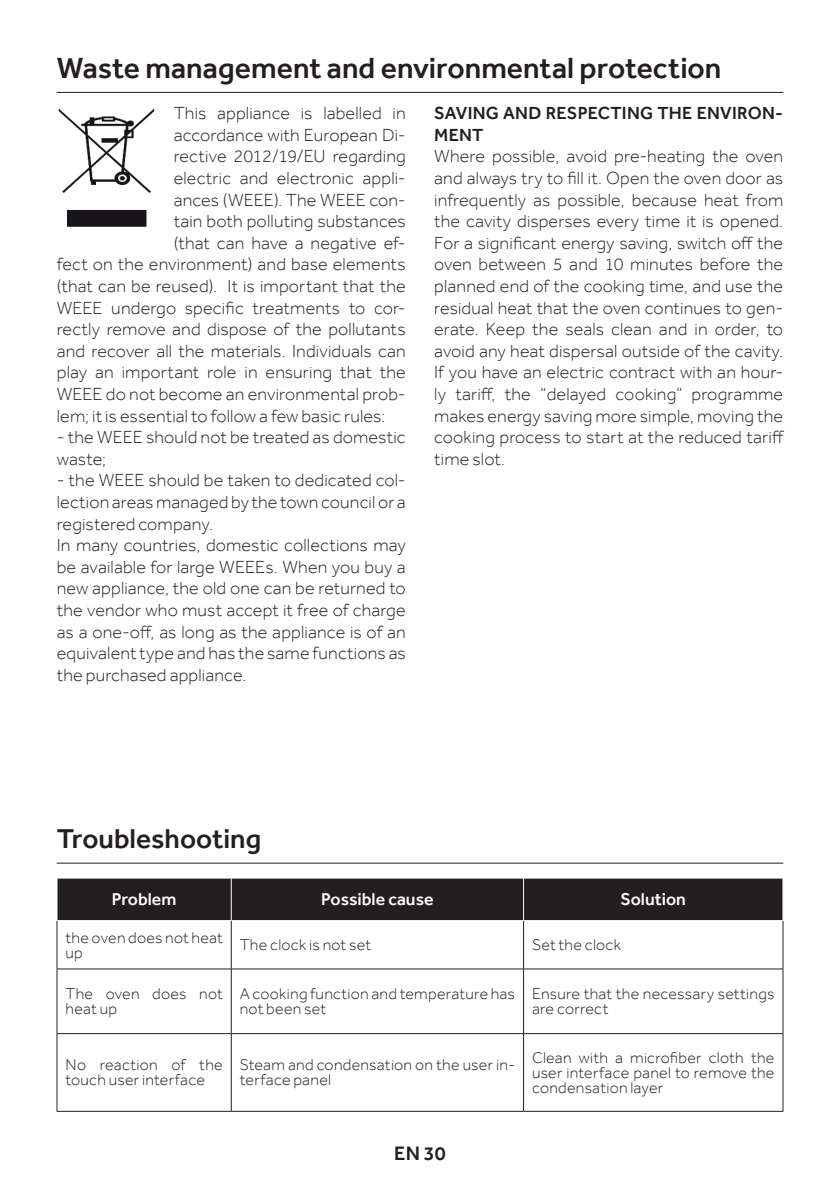
<style>
.page{position:relative;width:840px;height:1191px;background:#fff}
.page>*{position:absolute;margin:0;border:0;box-sizing:border-box;transform-origin:0 0}
.t1{font:500 30px "Effra";color:#231f20}
.t2{font:500 28px "Effra";color:#231f20}
.t3{font:500 20px "Effra";color:#231f20}
.t4{font:300 18px/21.6px "Effra";letter-spacing:.01em;color:#231f20}
.t5{font:500 18px/21.6px "Effra";letter-spacing:.01em;color:#231f20}
.t6{font:500 17.6px "Effra";color:#fff}
.t7{font:300 16px/15px "Effra";letter-spacing:.015em;color:#231f20}
</style>
<div class="page">
<hr style="left:57px;top:92px;width:725px;height:1px;background:#231f20">
<img style="left:58px;top:108px;width:97px;height:119px">
<hr style="left:57px;top:862px;width:725px;height:1px;background:#231f20">
<div style="left:58px;top:878px;width:724px;height:42px;background:#231f20"></div>
<hr style="left:231px;top:878px;width:1px;height:42px;background:#fff">
<hr style="left:523px;top:878px;width:1px;height:42px;background:#fff">
<hr style="left:57px;top:921px;width:1px;height:47px;background:#231f20">
<hr style="left:231px;top:921px;width:1px;height:47px;background:#231f20">
<hr style="left:523px;top:921px;width:1px;height:47px;background:#231f20">
<hr style="left:782px;top:921px;width:1px;height:47px;background:#231f20">
<hr style="left:57px;top:968px;width:174px;height:1px;background:#231f20">
<hr style="left:57px;top:969px;width:1px;height:64px;background:#231f20">
<hr style="left:231px;top:968px;width:292px;height:1px;background:#231f20">
<hr style="left:231px;top:969px;width:1px;height:64px;background:#231f20">
<hr style="left:523px;top:968px;width:259px;height:1px;background:#231f20">
<hr style="left:523px;top:969px;width:1px;height:64px;background:#231f20">
<hr style="left:782px;top:969px;width:1px;height:64px;background:#231f20">
<hr style="left:57px;top:1033px;width:174px;height:1px;background:#231f20">
<hr style="left:57px;top:1033px;width:1px;height:78px;background:#231f20">
<hr style="left:231px;top:1033px;width:292px;height:1px;background:#231f20">
<hr style="left:231px;top:1033px;width:1px;height:78px;background:#231f20">
<hr style="left:523px;top:1033px;width:259px;height:1px;background:#231f20">
<hr style="left:523px;top:1033px;width:1px;height:78px;background:#231f20">
<hr style="left:782px;top:1033px;width:1px;height:78px;background:#231f20">
<hr style="left:57px;top:1111px;width:174px;height:1px;background:#231f20">
<hr style="left:231px;top:1111px;width:292px;height:1px;background:#231f20">
<hr style="left:523px;top:1111px;width:259px;height:1px;background:#231f20">
<h1 class="t1" style="left:57px;top:50px;width:665px">Waste management and environmental protection</h1>
<p class="t4" style="left:173px;top:102px;width:233px">This appliance is labelled in</p>
<p class="t4" style="left:173px;top:124px;width:233px">accordance with European Di-</p>
<p class="t4" style="left:173px;top:145px;width:233px">rective 2012/19/EU regarding</p>
<p class="t4" style="left:173px;top:167px;width:233px">electric and electronic appli-</p>
<p class="t4" style="left:173px;top:188px;width:233px">ances (WEEE). The WEEE con-</p>
<p class="t4" style="left:173px;top:210px;width:233px">tain both polluting substances</p>
<p class="t4" style="left:173px;top:232px;width:233px">(that can have a negative ef-</p>
<p class="t4" style="left:57px;top:253px;width:350px">fect on the environment) and base elements</p>
<p class="t4" style="left:57px;top:275px;width:350px">(that can be reused). It is important that the</p>
<p class="t4" style="left:57px;top:296px;width:350px">WEEE undergo specific treatments to cor-</p>
<p class="t4" style="left:57px;top:318px;width:350px">rectly remove and dispose of the pollutants</p>
<p class="t4" style="left:57px;top:340px;width:350px">and recover all the materials. Individuals can</p>
<p class="t4" style="left:57px;top:361px;width:350px">play an important role in ensuring that the</p>
<p class="t4" style="left:57px;top:383px;width:350px">WEEE do not become an environmental prob-</p>
<p class="t4" style="left:57px;top:404px;width:330px">lem; it is essential to follow a few basic rules:</p>
<p class="t4" style="left:57px;top:426px;width:350px">- the WEEE should not be treated as domestic waste;</p>
<p class="t4" style="left:57px;top:469px;width:350px">- the WEEE should be taken to dedicated col&shy;lection areas managed by the town council or a registered company.<br>In many countries, domestic collections may be available for large WEEEs. When you buy a new appliance, the old one can be returned to the vendor who must accept it free of charge as a one-off, as long as the appliance is of an equivalent type and has the same functions as the purchased appliance.</p>
<p class="t5" style="left:434px;top:102px;width:350px">SAVING AND RESPECTING THE ENVIRON-<br>MENT</p>
<p class="t4" style="left:434px;top:145px;width:351px;text-align:justify">Where possible, avoid pre-heating the oven and always try to fill it. Open the oven door as infrequently as possible, because heat from the cavity disperses every time it is opened.<br>For a significant energy saving, switch off the oven between 5 and 10 minutes before the planned end of the cooking time, and use the residual heat that the oven continues to gen&shy;erate. Keep the seals clean and in order, to avoid any heat dispersal outside of the cavity.<br>If you have an electric contract with an hour&shy;ly tariff, the “delayed cooking” programme makes energy saving more simple, moving the cooking process to start at the reduced tariff time slot.</p>
<h2 class="t2" style="left:57px;top:822px;width:206px">Troubleshooting</h2>
<p class="t6" style="left:112px;top:889px;width:66px">Problem</p>
<p class="t6" style="left:321px;top:889px;width:114px">Possible cause</p>
<p class="t6" style="left:620px;top:889px;width:67px">Solution</p>
<p class="t7" style="left:65px;top:929px;width:159px">the oven does not heat up</p>
<p class="t7" style="left:240px;top:937px;width:133px">The clock is not set</p>
<p class="t7" style="left:531px;top:937px;width:90px">Set the clock</p>
<p class="t7" style="left:65px;top:986px;width:159px">The oven does not heat up</p>
<p class="t7" style="left:240px;top:986px;width:276px">A cooking function and temperature has not been set</p>
<p class="t7" style="left:531px;top:986px;width:244px">Ensure that the necessary settings are correct</p>
<p class="t7" style="left:65px;top:1057px;width:159px">No reaction of the touch user interface</p>
<p class="t7" style="left:240px;top:1057px;width:276px">Steam and condensation on the user in&shy;terface panel</p>
<p class="t7" style="left:531px;top:1049px;width:244px;text-align:justify">Clean with a microfiber cloth the user interface panel to remove the condensation layer</p>
<p class="t3" style="left:394px;top:1141px;width:53px">EN 30</p>
</div>
